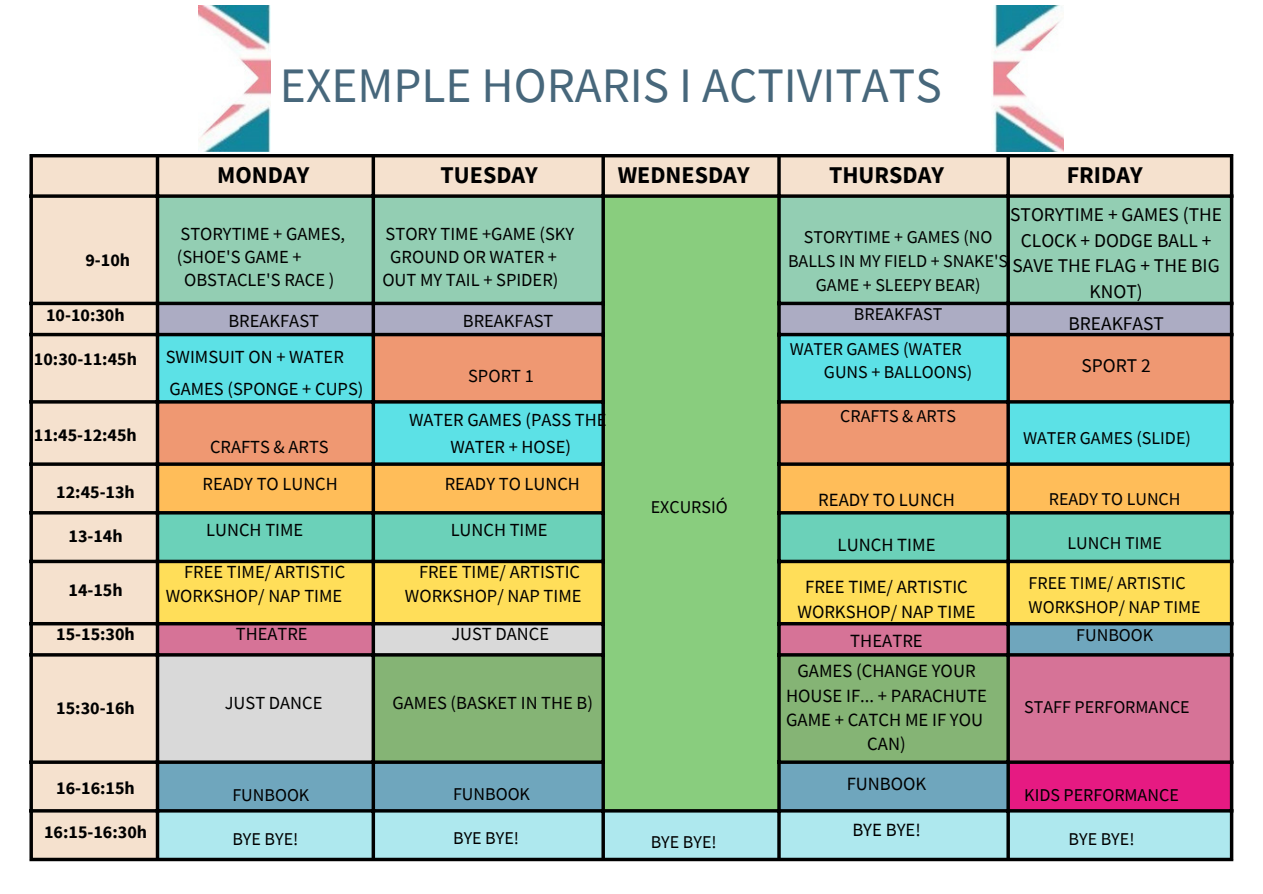
<style>
.page{position:relative;width:1263px;height:894px;background:#fff}
.page>*{position:absolute;margin:0;border:0;box-sizing:border-box;transform-origin:0 0}
.t1{font:49.5px "Source Sans Pro";color:#47677b}
.t2{font:700 24px "Source Sans Pro";color:#000}
.t3{font:19.5px/25.5px "Source Sans Pro";color:#000;text-align:center}
.t4{font:18.6px/24.5px "Source Sans Pro";color:#000;text-align:center}
.t5{font:18.45px "Source Sans Pro";color:#000}
.t6{font:18px/23.5px "Source Sans Pro";color:#000}
.t7{font:700 18px "Source Sans Pro";color:#000}
</style>
<div class="page">
<div style="left:33px;top:157px;width:1197px;height:700px;background:#f5e1ce"></div>
<div style="left:159px;top:198px;width:1071px;height:103px;background:#93ceb3"></div>
<div style="left:603px;top:196px;width:176px;height:614px;background:#89cd7e"></div>
<svg style="left:159px;top:305px;width:1071px;height:28px"></svg>
<svg style="left:159px;top:336px;width:1071px;height:126px"></svg>
<svg style="left:159px;top:465px;width:1071px;height:46px;fill:#ffbd59"></svg>
<svg style="left:159px;top:514px;width:1071px;height:45px;fill:#6bd1b9"></svg>
<svg style="left:159px;top:563px;width:1071px;height:58px;fill:#ffde59"></svg>
<svg style="left:159px;top:625px;width:1071px;height:183px;background:#aaa5ae"></svg>
<svg style="left:375px;top:654px;width:631px;height:108px;fill:#85b475"></svg>
<div style="left:1008px;top:761px;width:224px;height:49px;background:#e61a82"></div>
<div style="left:159px;top:812px;width:1071px;height:45px;background:#aee8ee"></div>
<svg style="left:29px;top:157px;width:4px;height:700px;background:#212120"></svg>
<hr style="left:156px;top:157px;width:3px;height:700px;background:#000">
<hr style="left:372px;top:157px;width:3px;height:700px;background:#000">
<svg style="left:601px;top:157px;width:4px;height:700px;background:#151914"></svg>
<svg style="left:777px;top:157px;width:4px;height:700px;background:#141913"></svg>
<svg style="left:1006px;top:157px;width:4px;height:700px;background:#161814"></svg>
<hr style="left:1230px;top:157px;width:3px;height:700px;background:#000">
<hr style="left:29px;top:154px;width:1204px;height:3px;background:#000">
<svg style="left:29px;top:194px;width:1201px;height:4px;background:#1c1c19"></svg>
<svg style="left:29px;top:301px;width:576px;height:4px;background:#1c231e"></svg>
<svg style="left:777px;top:301px;width:453px;height:4px;background:#18221e"></svg>
<hr style="left:29px;top:333px;width:576px;height:3px;background:#000">
<hr style="left:777px;top:333px;width:456px;height:3px;background:#000">
<hr style="left:29px;top:400px;width:576px;height:3px;background:#000">
<hr style="left:777px;top:400px;width:456px;height:3px;background:#000">
<hr style="left:29px;top:462px;width:576px;height:3px;background:#000">
<hr style="left:777px;top:462px;width:456px;height:3px;background:#000">
<hr style="left:29px;top:511px;width:576px;height:3px;background:#000">
<hr style="left:777px;top:511px;width:456px;height:3px;background:#000">
<svg style="left:29px;top:559px;width:576px;height:4px;background:#172420"></svg>
<svg style="left:777px;top:559px;width:453px;height:4px;background:#122420"></svg>
<svg style="left:29px;top:621px;width:576px;height:4px;background:#3c351b"></svg>
<svg style="left:777px;top:621px;width:453px;height:4px;background:#3d3515"></svg>
<hr style="left:29px;top:653px;width:576px;height:3px;background:#000">
<hr style="left:777px;top:653px;width:456px;height:3px;background:#000">
<hr style="left:29px;top:760px;width:576px;height:3px;background:#000">
<hr style="left:777px;top:760px;width:456px;height:3px;background:#000">
<svg style="left:29px;top:808px;width:1201px;height:4px;background:#28292e"></svg>
<svg style="left:29px;top:857px;width:1204px;height:4px;background:#212a2b"></svg>
<img style="left:198px;top:5px;width:866px;height:147px">
<div style="left:271px;top:5px;width:720px;height:147px;background:#fff"></div>
<h1 class="t1" style="left:280px;top:53px;width:663px">EXEMPLE HORARIS I ACTIVITATS</h1>
<p class="t7" style="left:85px;top:248px;width:46px">9-10h</p>
<p class="t7" style="left:46px;top:304px;width:80px">10-10:30h</p>
<p class="t7" style="left:34px;top:347px;width:104px">10:30-11:45h</p>
<p class="t7" style="left:34px;top:423px;width:104px">11:45-12:45h</p>
<p class="t7" style="left:56px;top:480px;width:80px">12:45-13h</p>
<p class="t7" style="left:69px;top:524px;width:56px">13-14h</p>
<p class="t7" style="left:69px;top:578px;width:56px">14-15h</p>
<p class="t7" style="left:56px;top:622px;width:80px">15-15:30h</p>
<p class="t7" style="left:56px;top:696px;width:80px">15:30-16h</p>
<p class="t7" style="left:56px;top:776px;width:80px">16-16:15h</p>
<p class="t7" style="left:44px;top:820px;width:104px">16:15-16:30h</p>
<h2 class="t2" style="left:217px;top:160px;width:94px">MONDAY</h2>
<h2 class="t2" style="left:441px;top:160px;width:99px">TUESDAY</h2>
<h2 class="t2" style="left:618px;top:160px;width:133px">WEDNESDAY</h2>
<h2 class="t2" style="left:829px;top:160px;width:116px">THURSDAY</h2>
<h2 class="t2" style="left:1067px;top:160px;width:78px">FRIDAY</h2>
<p class="t5" style="left:181px;top:222px;width:166px">STORYTIME + GAMES,</p>
<p class="t5" style="left:386px;top:222px;width:190px">STORY TIME +GAME (SKY</p>
<p class="t5" style="left:177px;top:245px;width:126px">(SHOE'S GAME +</p>
<p class="t5" style="left:390px;top:245px;width:168px">GROUND OR WATER +</p>
<p class="t5" style="left:184px;top:268px;width:152px">OBSTACLE'S RACE )</p>
<p class="t5" style="left:382px;top:268px;width:178px">OUT MY TAIL + SPIDER)</p>
<p class="t5" style="left:228px;top:308px;width:92px">BREAKFAST</p>
<p class="t5" style="left:463px;top:308px;width:92px">BREAKFAST</p>
<p class="t5" style="left:166px;top:345px;width:180px">SWIMSUIT ON + WATER</p>
<p class="t5" style="left:468px;top:363px;width:67px">SPORT 1</p>
<p class="t5" style="left:169px;top:376px;width:196px">GAMES (SPONGE + CUPS)</p>
<p class="t5" style="left:409px;top:407px;width:199px">WATER GAMES (PASS THE</p>
<p class="t5" style="left:210px;top:435px;width:120px">CRAFTS &amp; ARTS</p>
<p class="t5" style="left:450px;top:435px;width:122px">WATER + HOSE)</p>
<p class="t5" style="left:203px;top:472px;width:137px">READY TO LUNCH</p>
<p class="t5" style="left:445px;top:472px;width:137px">READY TO LUNCH</p>
<p class="t5" style="left:206px;top:518px;width:98px">LUNCH TIME</p>
<p class="t5" style="left:451px;top:518px;width:98px">LUNCH TIME</p>
<p class="t5" style="left:184px;top:559px;width:163px">FREE TIME/ ARTISTIC</p>
<p class="t5" style="left:419px;top:559px;width:163px">FREE TIME/ ARTISTIC</p>
<p class="t5" style="left:166px;top:584px;width:178px">WORKSHOP/ NAP TIME</p>
<p class="t5" style="left:405px;top:584px;width:178px">WORKSHOP/ NAP TIME</p>
<p class="t5" style="left:236px;top:622px;width:73px">THEATRE</p>
<p class="t5" style="left:451px;top:622px;width:99px">JUST DANCE</p>
<p class="t5" style="left:225px;top:691px;width:99px">JUST DANCE</p>
<p class="t5" style="left:392px;top:691px;width:202px">GAMES (BASKET IN THE B)</p>
<p class="t6" style="left:232px;top:782px;width:78px">FUNBOOK</p>
<p class="t6" style="left:232px;top:826px;width:67px">BYE BYE!</p>
<p class="t6" style="left:453px;top:781px;width:78px">FUNBOOK</p>
<p class="t6" style="left:453px;top:825px;width:67px">BYE BYE!</p>
<p class="t6" style="left:651px;top:494px;width:79px">EXCURSIÓ</p>
<p class="t6" style="left:651px;top:829px;width:67px">BYE BYE!</p>
<p class="t3" style="left:1010px;top:201px;width:213px">STORYTIME + GAMES (THE<br>CLOCK + DODGE BALL +<br>SAVE THE FLAG + THE BIG<br>KNOT)</p>
<p class="t3" style="left:1068px;top:301px;width:97px;line-height:42.6px">BREAKFAST<br>SPORT 2</p>
<p class="t6" style="left:788px;top:225px;width:222px;text-align:center">STORYTIME + GAMES (NO<br>BALLS IN MY FIELD + SNAKE'S<br>GAME + SLEEPY BEAR)</p>
<p class="t6" style="left:790px;top:296px;width:174px;line-height:34.8px;text-indent:64px">BREAKFAST<br>WATER GAMES (WATER</p>
<p class="t6" style="left:824px;top:360px;width:150px">GUNS + BALLOONS)</p>
<p class="t6" style="left:840px;top:404px;width:117px">CRAFTS &amp; ARTS</p>
<p class="t4" style="left:818px;top:486px;width:138px">READY TO LUNCH</p>
<p class="t4" style="left:838px;top:532px;width:99px">LUNCH TIME</p>
<p class="t4" style="left:797px;top:574px;width:180px">FREE TIME/ ARTISTIC<br>WORKSHOP/ NAP TIME</p>
<p class="t4" style="left:797px;top:624px;width:180px;line-height:30.3px">THEATRE<br>GAMES (CHANGE YOUR</p>
<p class="t4" style="left:786px;top:682px;width:202px">HOUSE IF... + PARACHUTE<br>GAME + CATCH ME IF YOU<br>CAN)</p>
<p class="t4" style="left:847px;top:771px;width:81px">FUNBOOK</p>
<p class="t4" style="left:852px;top:816px;width:70px">BYE BYE!</p>
<p class="t6" style="left:1023px;top:425px;width:169px">WATER GAMES (SLIDE)</p>
<p class="t6" style="left:1049px;top:486px;width:133px">READY TO LUNCH</p>
<p class="t6" style="left:1067px;top:530px;width:96px">LUNCH TIME</p>
<p class="t6" style="left:1029px;top:571px;width:174px">FREE TIME/ ARTISTIC<br>WORKSHOP/ NAP TIME</p>
<p class="t6" style="left:1076px;top:623px;width:78px">FUNBOOK</p>
<p class="t6" style="left:1024px;top:694px;width:167px">STAFF PERFORMANCE</p>
<p class="t6" style="left:1024px;top:782px;width:156px">KIDS PERFORMANCE</p>
<p class="t6" style="left:1068px;top:826px;width:67px">BYE BYE!</p>
</div>
